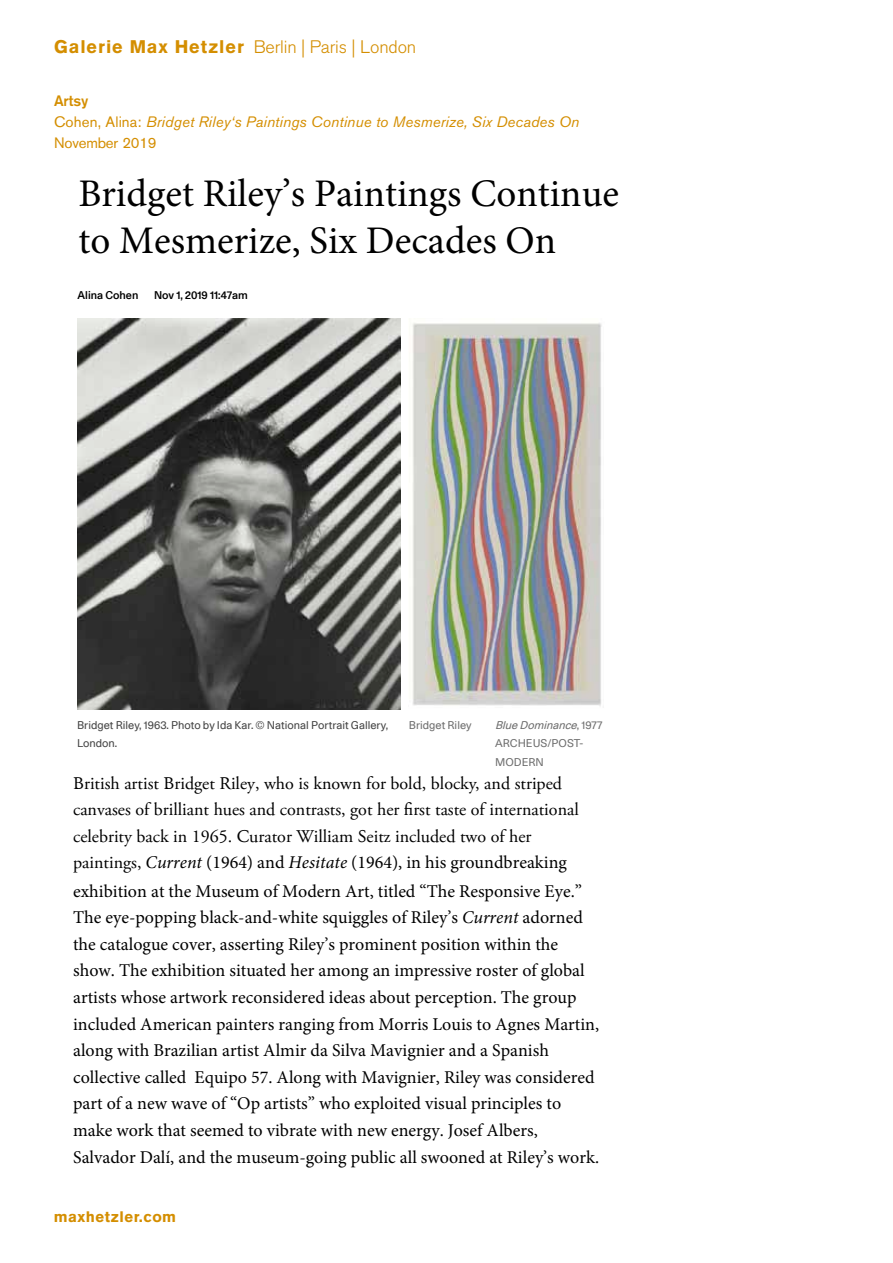
<style>
.page{position:relative;width:893px;height:1263px;background:#fff}
.page>*{position:absolute;margin:0;border:0;box-sizing:border-box;transform-origin:0 0}
.t1{font:39.15px/47px "Minion Pro";color:#000}
.t2{font:18px/26.7px "Minion Pro";color:#000}
.t3{font:18px/26.5px "Adobe Garamond W08";color:#000}
.t4{font:18px "Akzidenz Grotesk BE Light Os F";letter-spacing:-.01em;color:#d48e00}
.t5{font:italic 15px/21px "Akzidenz Grotesk BE";letter-spacing:.01em;color:#d48e00}
.t6{font:900 15px "Akzidenz Grotesk";letter-spacing:.03em;color:#d48e00}
.t7{font:10.95px/18px "font 00000000237475 b 1";color:#454545}
.t8{font:10.95px/18.8px "font 00000000237475 b 1";color:#6e6e6e}
.t9{font:10.95px "font 00000000237475 b 1";color:#000}
.s1{font-family:"Akzidenz Grotesk";font-weight:900}
.s2{font-weight:500;font-style:normal}
.s3{font-style:normal}
.s4{font-style:italic}
.s5{font-family:"Adobe Garamond W08"}
</style>
<div class="page">
<img style="left:77px;top:319px;width:324px;height:390px">
<img style="left:412px;top:323px;width:190px;height:383px">
<p class="t4" style="left:54px;top:37px;width:364px"><span class="s1">Galerie Max Hetzler</span> Berlin | Paris | London</p>
<p class="t5" style="left:54px;top:90px;width:527px"><span class="s2">Artsy<br></span><span class="s3">Cohen, Alina:</span> Bridget Riley‘s Paintings Continue to Mesmerize, Six Decades On<br><span class="s3">November 2019</span></p>
<h1 class="t1" style="left:78px;top:170px;width:542px">Bridget Riley’s Paintings Continue to Mesmerize, Six Decades On</h1>
<p class="t9" style="left:78px;top:287px;width:62px">Alina Cohen</p>
<p class="t9" style="left:154px;top:287px;width:95px">Nov 1, 2019 11:47am</p>
<p class="t7" style="left:77px;top:716px;width:313px">Bridget Riley, 1963. Photo by Ida Kar. © National Portrait Gallery,<br>London.</p>
<p class="t8" style="left:409px;top:715px;width:64px">Bridget Riley</p>
<p class="t8" style="left:495px;top:715px;width:109px"><span class="s4">BlueDominance</span>, 1 9 7 7<br>ARCHEUS/POST-<br>MODERN</p>
<p class="t3" style="left:73px;top:770px;width:507px">British artist Bridget Riley, who is known for bold, blocky, and striped canvases of brilliant hues and contrasts, got her Drst taste of international celebrity back in 1965. Curator William Seitz included two of her</p>
<p class="t2" style="left:73px;top:849px;width:528px"><span class="s5">paintings,</span> <span class="s4">Current</span> (1964) and <span class="s4">Hesitate</span> (1964), in his groundbreaking exhibition at the Museum of Modern Art, titled “The Responsive Eye.” The eye-popping black-and-white squiggles of Riley’s <span class="s4">Current</span> adorned the catalogue cover, asserting Riley’s prominent position within the show. The exhibition situated her among an impressive roster of global artists whose artwork reconsidered ideas about perception. The group included American painters ranging from Morris Louis to Agnes Martin, along with Brazilian artist Almir da Silva Mavignier and a Spanish collective called Equipo 57. Along with Mavignier, Riley was considered part of a new wave of “Op artists” who exploited visual principles to make work that seemed to vibrate with new energy. Josef Albers, Salvador Dalí, and the museum-going public all swooned at Riley’s work.</p>
<p class="t6" style="left:54px;top:1207px;width:124px">maxhetzler.com</p>
</div>
